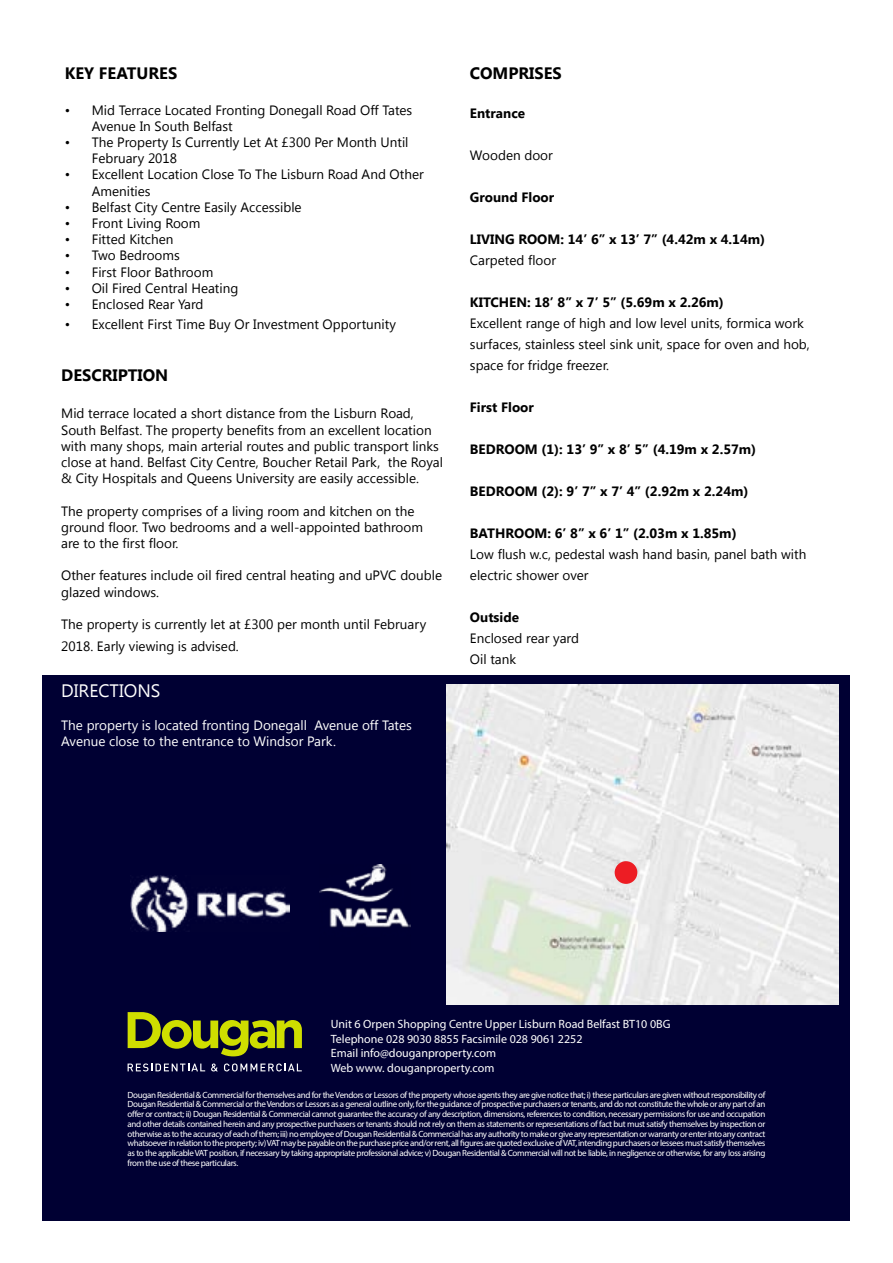
<style>
.page{position:relative;width:893px;height:1263px;background:#fff}
.page>*{position:absolute;margin:0;border:0;box-sizing:border-box;transform-origin:0 0}
.t1{font:18px "Segoe UI";color:#fff}
.t2{font:700 16.5px "Segoe UI";color:#000}
.t3{font:13.5px/16.2px "Segoe UI";color:#000}
.t4{font:700 13.5px "Segoe UI";color:#000}
.t5{font:13.5px/16.2px "Segoe UI";color:#fff}
.t6{font:12px/14.4px "Myriad Pro";color:#fff}
.t7{font:9px/9.8px "Myriad Pro";letter-spacing:-.04em;color:#fff;text-align:justify}
</style>
<div class="page">
<div style="left:43px;top:675px;width:807px;height:545px;background:#003"></div>
<svg style="left:128px;top:1063px;width:77px;height:8px"></svg>
<svg style="left:211px;top:1063px;width:7px;height:8px"></svg>
<svg style="left:224px;top:1063px;width:78px;height:8px"></svg>
<svg style="left:128px;top:1012px;width:174px;height:44px"></svg>
<img style="left:130px;top:876px;width:159px;height:56px">
<img style="left:320px;top:865px;width:91px;height:63px">
<img style="left:446px;top:684px;width:393px;height:321px">
<div style="left:615px;top:861px;width:22px;height:23px;background:#ed1d24;border-radius:50%"></div>
<h2 class="t2" style="left:65px;top:61px;width:114px">KEY FEATURES</h2>
<h3 class="t3" style="left:92px;top:101px;width:322px;text-indent:-27px">• Mid Terrace Located Fronting Donegall Road Off Tates<br>Avenue In South Belfast</h3>
<h3 class="t3" style="left:92px;top:134px;width:318px;text-indent:-27px">• The Property Is Currently Let At £300 Per Month Until<br>February 2018</h3>
<h3 class="t3" style="left:92px;top:166px;width:334px;text-indent:-27px">• Excellent Location Close To The Lisburn Road And Other<br>Amenities</h3>
<h3 class="t3" style="left:65px;top:198px;width:238px">• Belfast City Centre Easily Accessible</h3>
<h3 class="t3" style="left:65px;top:215px;width:137px">• Front Living Room</h3>
<h3 class="t3" style="left:65px;top:231px;width:110px">• Fitted Kitchen</h3>
<h3 class="t3" style="left:65px;top:247px;width:117px">• Two Bedrooms</h3>
<h3 class="t3" style="left:65px;top:263px;width:150px">• First Floor Bathroom</h3>
<h3 class="t3" style="left:65px;top:279px;width:175px">• Oil Fired Central Heating</h3>
<h3 class="t3" style="left:65px;top:296px;width:140px">• Enclosed Rear Yard</h3>
<h3 class="t3" style="left:65px;top:315px;width:333px">• Excellent First Time Buy Or Investment Opportunity</h3>
<h2 class="t2" style="left:61px;top:363px;width:109px">DESCRIPTION</h2>
<p class="t3" style="left:61px;top:405px;width:383px">Mid terrace located a short distance from the Lisburn Road, South Belfast. The property benefits from an excellent location with many shops, main arterial routes and public transport links close at hand. Belfast City Centre, Boucher Retail Park, the Royal &amp; City Hospitals and Queens University are easily accessible.</p>
<h3 class="t3" style="left:61px;top:502px;width:363px">The property comprises of a living room and kitchen on the ground floor. Two bedrooms and a well-appointed bathroom are to the first floor.</h3>
<h3 class="t3" style="left:61px;top:567px;width:382px">Other features include oil fired central heating and uPVC double glazed windows.</h3>
<h3 class="t3" style="left:61px;top:613px;width:366px;line-height:21.6px">The property is currently let at £300 per month until February<br>2018. Early viewing is advised.</h3>
<h1 class="t1" style="left:61px;top:678px;width:101px">DIRECTIONS</h1>
<h3 class="t5" style="left:61px;top:716px;width:352px">The property is located fronting Donegall Avenue off Tates<br>Avenue close to the entrance to Windsor Park.</h3>
<h2 class="t2" style="left:470px;top:61px;width:93px">COMPRISES</h2>
<h3 class="t4" style="left:470px;top:103px;width:57px">Entrance</h3>
<h3 class="t3" style="left:470px;top:146px;width:84px">Wooden door</h3>
<h3 class="t4" style="left:470px;top:187px;width:86px">Ground Floor</h3>
<h3 class="t4" style="left:470px;top:229px;width:297px">LIVING ROOM: 14’ 6” x 13’ 7” (4.42m x 4.14m)</h3>
<h3 class="t3" style="left:470px;top:251px;width:88px">Carpeted floor</h3>
<h3 class="t4" style="left:470px;top:292px;width:255px">KITCHEN: 18’ 8” x 7’ 5” (5.69m x 2.26m)</h3>
<h3 class="t3" style="left:470px;top:312px;width:341px;line-height:21px">Excellent range of high and low level units, formica work surfaces, stainless steel sink unit, space for oven and hob, space for fridge freezer.</h3>
<h3 class="t4" style="left:470px;top:397px;width:65px">First Floor</h3>
<h3 class="t4" style="left:470px;top:439px;width:288px">BEDROOM (1): 13’ 9” x 8’ 5” (4.19m x 2.57m)</h3>
<h3 class="t4" style="left:470px;top:481px;width:280px">BEDROOM (2): 9’ 7” x 7’ 4” (2.92m x 2.24m)</h3>
<h3 class="t4" style="left:470px;top:523px;width:268px">BATHROOM: 6’ 8” x 6’ 1” (2.03m x 1.85m)</h3>
<h3 class="t3" style="left:470px;top:543px;width:338px;line-height:21px">Low flush w.c, pedestal wash hand basin, panel bath with electric shower over</h3>
<h3 class="t4" style="left:470px;top:607px;width:51px">Outside</h3>
<h3 class="t3" style="left:470px;top:627px;width:111px;line-height:21px">Enclosed rear yard<br>Oil tank</h3>
<h3 class="t6" style="left:331px;top:1017px;width:341px">Unit 6 Orpen Shopping Centre Upper Lisburn Road Belfast BT10 0BG Telephone 028 9030 8855 Facsimile 028 9061 2252<br>Email info@douganproperty.com<br>Web www. douganproperty.com</h3>
<p class="t7" style="left:128px;top:1089px;width:639px">Dougan Residential &amp; Commercial for themselves and for the Vendors or Lessors of the property whose agents they are give notice that; i) these particulars are given without responsibility of Dougan Residential &amp; Commercial or the Vendors or Lessors as a general outline only, for the guidance of prospective purchasers or tenants, and do not constitute the whole or any part of an offer or contract; ii) Dougan Residential &amp; Commercial cannot guarantee the accuracy of any description, dimensions, references to condition, necessary permissions for use and occupation and other details contained herein and any prospective purchasers or tenants should not rely on them as statements or representations of fact but must satisfy themselves by inspection or otherwise as to the accuracy of each of them; iii) no employee of Dougan Residential &amp; Commercial has any authority to make or give any representation or warranty or enter into any contract whatsoever in relation to the property; iv) VAT may be payable on the purchase price and/or rent, all figures are quoted exclusive of VAT, intending purchasers or lessees must satisfy themselves as to the applicable VAT position, if necessary by taking appropriate professional advice; v) Dougan Residential &amp; Commercial will not be liable, in negligence or otherwise, for any loss arising from the use of these particulars.</p>
</div>
